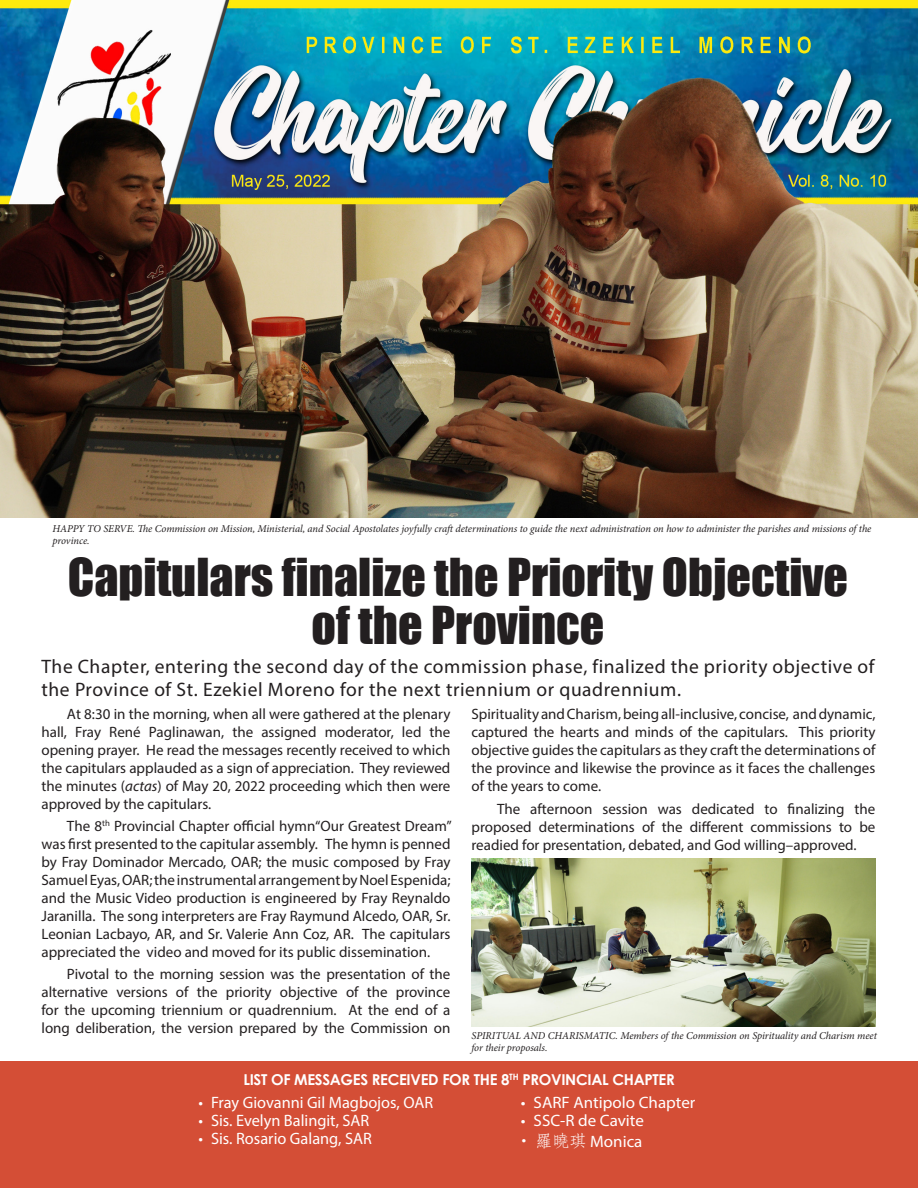
<style>
.page{position:relative;width:918px;height:1188px;background:#fff}
.page>*{position:absolute;margin:0;border:0;box-sizing:border-box;transform-origin:0 0}
.Head_1{font:48px "Impact";color:#231f20}
.Lead{font:19.5px/22.5px "Myriad Pro";letter-spacing:.03em;color:#231f20}
.t1{font:16.5px "Myriad Pro";color:#fff}
.Body_Style{font:15px/18px "Myriad Pro";color:#231f20;text-align:justify}
.t2{font:700 15px "Century Gothic";letter-spacing:-.02em;color:#fff}
.t3{font:italic 10.5px/12px "Minion Pro";letter-spacing:-.01em;color:#231f20}
.s1{font-style:italic}
.s2{font-family:"Adobe Fangsong Std"}
</style>
<div class="page">
<img style="left:0;top:1px;width:918px;height:516px">
<div style="left:0;top:1061px;width:918px;height:127px;background:#d44e36"></div>
<img style="left:472px;top:859px;width:403px;height:167px">
<p class="t3" style="left:53px;top:522px;width:820px">HAPPY TO SERVE. The Commission on Mission, Ministerial, and Social Apostolates joyfully craft determinations to guide the next administration on how to administer the parishes and missions of the province.</p>
<p class="Head_1" style="left:68px;top:540px;width:782px">Capitulars finalize the Priority Objective</p>
<p class="Head_1" style="left:311px;top:588px;width:294px">of the Province</p>
<p class="Lead" style="left:41px;top:655px;width:834px">The Chapter, entering the second day of the commission phase, finalized the priority objective of the Province of St. Ezekiel Moreno for the next triennium or quadrennium.</p>
<p class="Body_Style" style="left:41px;top:705px;width:411px;text-indent:26px">At 8:30 in the morning, when all were gathered at the plenary hall, Fray René Paglinawan, the assigned moderator, led the opening prayer. He read the messages recently received to which the capitulars applauded as a sign of appreciation. They reviewed the minutes (<span class="s1">actas</span>) of May 20, 2022 proceeding which then were approved by the capitulars.</p>
<p class="Body_Style" style="left:41px;top:817px;width:412px;text-indent:26px">The 8<sup>th</sup> Provincial Chapter official hymn“Our Greatest Dream” was first presented to the capitular assembly. The hymn is penned by Fray Dominador Mercado, OAR; the music composed by Fray Samuel Eyas, OAR; the instrumental arrangement by Noel Espenida; and the Music Video production is engineered by Fray Reynaldo Jaranilla. The song interpreters are Fray Raymund Alcedo, OAR, Sr.<br>Leonian Lacbayo, AR, and Sr. Valerie Ann Coz, AR. The capitulars appreciated the video and moved for its public dissemination.</p>
<p class="Body_Style" style="left:41px;top:965px;width:411px;text-indent:26px">Pivotal to the morning session was the presentation of the alternative versions of the priority objective of the province for the upcoming triennium or quadrennium. At the end of a long deliberation, the version prepared by the Commission on</p>
<p class="Body_Style" style="left:472px;top:705px;width:405px">Spirituality and Charism, being all-inclusive, concise, and dynamic, captured the hearts and minds of the capitulars. This priority objective guides the capitulars as they craft the determinations of the province and likewise the province as it faces the challenges of the years to come.</p>
<p class="Body_Style" style="left:472px;top:799px;width:405px;text-indent:26px">The afternoon session was dedicated to finalizing the proposed determinations of the different commissions to be readied for presentation, debated, and God willing–approved.</p>
<p class="t3" style="left:472px;top:1030px;width:407px">SPIRITUAL AND CHARISMATIC. Members of the Commission on Spirituality and Charism meet for their proposals.</p>
<p class="t2" style="left:243px;top:1068px;width:433px">LIST OF MESSAGES RECEIVED FOR THE 8<sup>TH</sup> PROVINCIAL CHAPTER</p>
<p class="t1" style="left:198px;top:1093px;width:236px">• Fray Giovanni Gil Magbojos, OAR</p>
<p class="t1" style="left:198px;top:1111px;width:173px">• Sis. Evelyn Balingit, SAR</p>
<p class="t1" style="left:198px;top:1129px;width:175px">• Sis. Rosario Galang, SAR</p>
<p class="t1" style="left:521px;top:1092px;width:176px">• SARF Antipolo Chapter</p>
<p class="t1" style="left:521px;top:1110px;width:125px">• SSC-R de Cavite</p>
<p class="t1" style="left:516px;top:1131px;width:128px"><span class="s2">• 羅曉琪</span> Monica</p>
</div>
